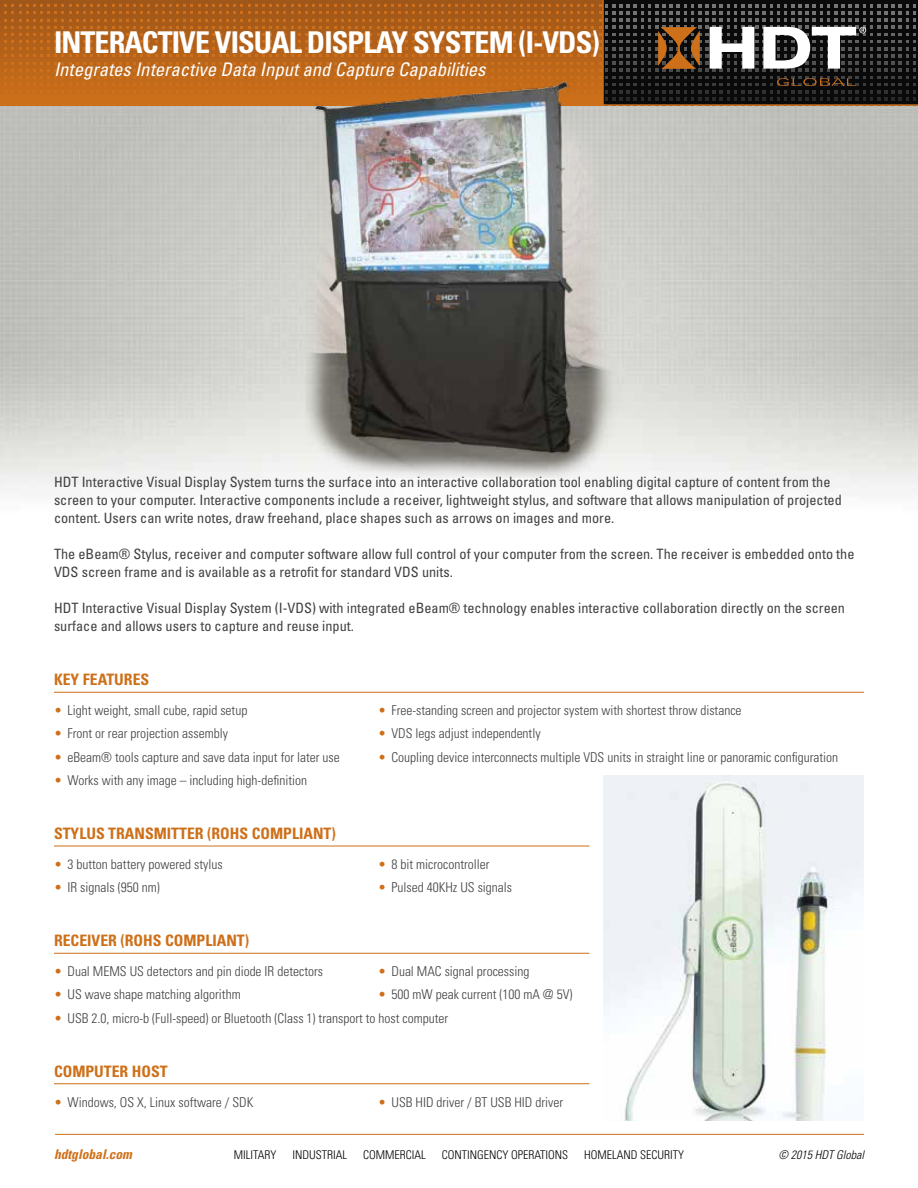
<style>
.page{position:relative;width:918px;height:1188px;background:#fff}
.page>*{position:absolute;margin:0;border:0;box-sizing:border-box;transform-origin:0 0}
.t1{font:700 condensed 30px "Univers LT Std";letter-spacing:-.03em;color:#fff}
.t2{font:italic condensed 18.75px "Univers LT Std";color:#fff}
.t3{font:700 condensed 15.75px "Univers LT Std";color:#ce7019}
.t4{font:condensed 14.25px/18px "Univers LT Std";color:#414042}
.t5{font:300 condensed 13.5px "Univers LT Std";color:#414042}
.t6{font:italic 700 condensed 13.5px "Univers LT Std";color:#ce7019}
.t7{font:300 condensed 12px "Univers LT Std";color:#000}
.t8{font:italic 300 condensed 12px "Univers LT Std";color:#000}
.s1{color:#ce7019}
</style>
<div class="page">
<svg style="left:0;top:0;width:306px;height:106px;background:#a45919"></svg>
<svg style="left:4px;top:4px;width:912px;height:102px;background:#7e5027"></svg>
<hr style="left:55px;top:1134px;width:809px;height:1px;background:#ce7019">
<img style="left:306px;top:0;width:322px;height:478px">
<hr style="left:54px;top:692px;width:810px;height:1px;background:#ce7019">
<hr style="left:54px;top:846px;width:536px;height:1px;background:#ce7019">
<hr style="left:54px;top:953px;width:536px;height:1px;background:#ce7019">
<hr style="left:54px;top:1083px;width:536px;height:1px;background:#ce7019">
<img style="left:603px;top:776px;width:261px;height:345px">
<h1 class="t1" style="left:54px;top:24px;width:547px">INTERACTIVE VI SUAL DISPLAY SYSTEM (I-VDS)</h1>
<h2 class="t2" style="left:54px;top:57px;width:433px">Integrates Interactive Data Input and Capture Capabilities</h2>
<p class="t4" style="left:54px;top:473px;width:789px">HDT Interactive Visual Display System turns the surface into an interactive collaboration tool enabling digital capture of content from the screen to your computer. Interactive components include a receiver, lightweight stylus, and software that allows manipulation of projected content. Users can write notes, draw freehand, place shapes such as arrows on images and more.</p>
<p class="t4" style="left:54px;top:545px;width:802px">The eBeam® Stylus, receiver and computer software allow full control of your computer from the screen. The receiver is embedded onto the<br>VDS screen frame and is available as a retrofit for standard VDS units.</p>
<p class="t4" style="left:54px;top:599px;width:793px">HDT Interactive Visual Display System (I-VDS) with integrated eBeam® technology enables interactive collaboration directly on the screen surface and allows users to capture and reuse input.</p>
<p class="t3" style="left:54px;top:670px;width:97px">KEY FEATURES</p>
<p class="t5" style="left:54px;top:702px;width:195px"><span class="s1">•</span> Light weight, small cube, rapid setup</p>
<p class="t5" style="left:378px;top:702px;width:365px"><span class="s1">•</span> Free-standing screen and projector system with shortest throw distance</p>
<p class="t5" style="left:54px;top:726px;width:175px"><span class="s1">•</span> Front or rear projection assembly</p>
<p class="t5" style="left:378px;top:726px;width:164px"><span class="s1">•</span> VDS legs adjust independently</p>
<p class="t5" style="left:54px;top:749px;width:287px"><span class="s1">•</span> eBeam® tools capture and save data input for later use</p>
<p class="t5" style="left:378px;top:749px;width:462px"><span class="s1">•</span> Coupling device interconnects multiple VDS units in straight line or panoramic configuration</p>
<p class="t5" style="left:54px;top:772px;width:255px"><span class="s1">•</span> Works with any image – including high-definition</p>
<p class="t3" style="left:54px;top:824px;width:283px">STYLUS TRANSMITTER (ROHS COMPLIANT)</p>
<p class="t5" style="left:54px;top:856px;width:170px"><span class="s1">•</span> 3 button battery powered stylus</p>
<p class="t5" style="left:378px;top:856px;width:113px"><span class="s1">•</span> 8 bit microcontroller</p>
<p class="t5" style="left:54px;top:879px;width:107px"><span class="s1">•</span> IR signals (950 nm)</p>
<p class="t5" style="left:378px;top:879px;width:136px"><span class="s1">•</span> Pulsed 40KHz US signals</p>
<p class="t3" style="left:54px;top:931px;width:197px">RECEIVER (ROHS COMPLIANT)</p>
<p class="t5" style="left:54px;top:963px;width:271px"><span class="s1">•</span> Dual MEMS US detectors and pin diode IR detectors</p>
<p class="t5" style="left:378px;top:963px;width:153px"><span class="s1">•</span> Dual MAC signal processing</p>
<p class="t5" style="left:54px;top:987px;width:188px"><span class="s1">•</span> US wave shape matching algorithm</p>
<p class="t5" style="left:378px;top:987px;width:196px"><span class="s1">•</span> 500 mW peak current (100 mA @ 5V)</p>
<p class="t5" style="left:54px;top:1010px;width:396px"><span class="s1">•</span> USB 2.0, micro-b (Full-speed) or Bluetooth (Class 1) transport to host computer</p>
<p class="t3" style="left:54px;top:1061px;width:115px">COMPUTER HOST</p>
<p class="t5" style="left:54px;top:1094px;width:201px"><span class="s1">•</span> Windows, OS X, Linux software / SDK</p>
<p class="t5" style="left:378px;top:1094px;width:187px"><span class="s1">•</span> USB HID driver / BT USB HID driver</p>
<p class="t6" style="left:54px;top:1146px;width:80px">hdtglobal.com</p>
<p class="t7" style="left:234px;top:1147px;width:44px">MILITARY</p>
<p class="t7" style="left:292px;top:1147px;width:56px">INDUSTRIAL</p>
<p class="t7" style="left:363px;top:1147px;width:64px">COMMERCIAL</p>
<p class="t7" style="left:442px;top:1147px;width:128px">CONTINGENCY OPERATIONS</p>
<p class="t7" style="left:584px;top:1147px;width:102px">HOMELAND SECURITY</p>
<p class="t8" style="left:778px;top:1147px;width:87px">© 2015 HDT Global</p>
</div>
